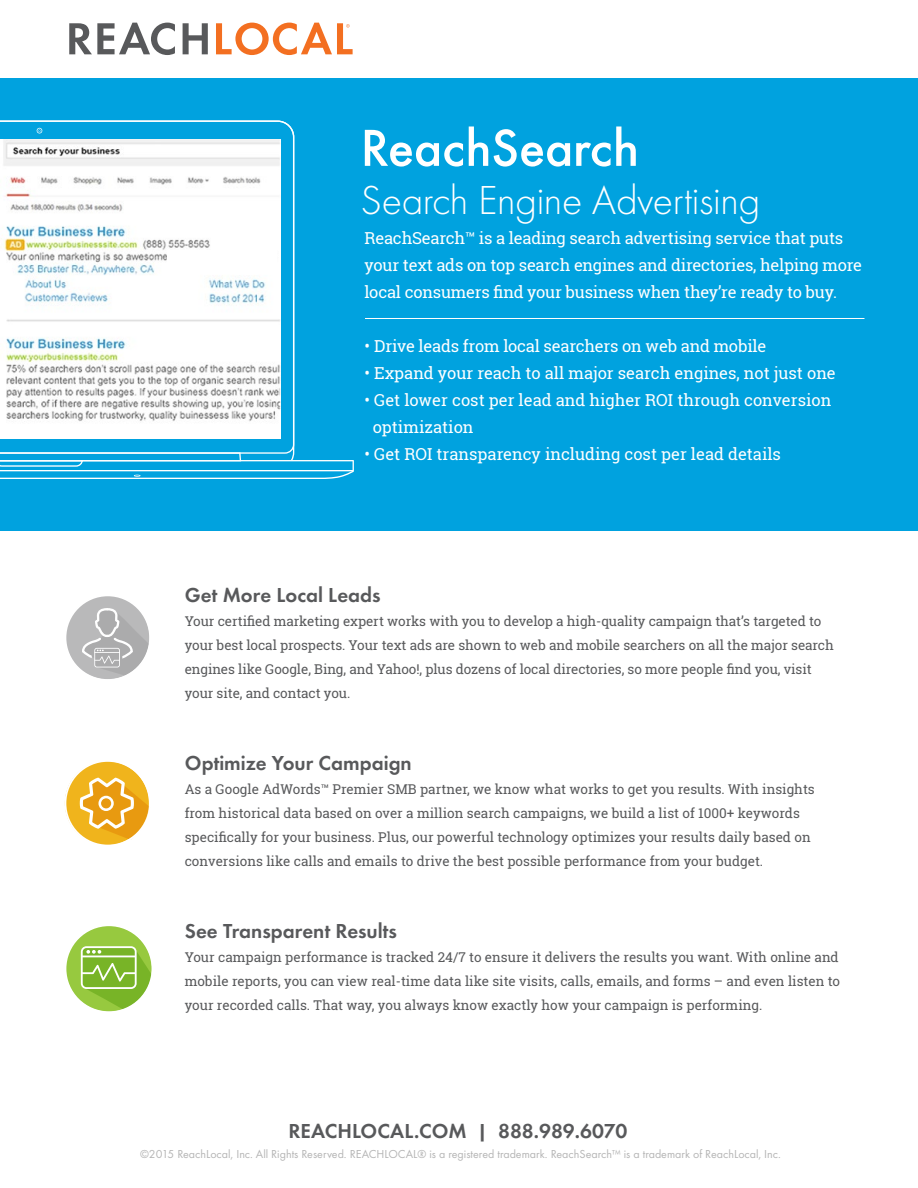
<style>
.page{position:relative;width:918px;height:1188px;background:#fff}
.page>*{position:absolute;margin:0;border:0;box-sizing:border-box;transform-origin:0 0}
.t1{font:500 54px "Function Pro";letter-spacing:-.01em;color:#fff}
.t2{font:300 42px "Function Pro";letter-spacing:-.01em;color:#fff}
.t3{font:600 21px "Function Pro";color:#58595b}
.t4{font:16.5px/27px "Roboto Slab";letter-spacing:-.015em;color:#fff}
.t5{font:13.5px/24px "Roboto Slab";color:#58595b}
.t6{font:12px "Function Pro";color:#b5b5b5}
</style>
<div class="page">
<div style="left:0;top:78px;width:918px;height:453px;background:#00a2df"></div>
<hr style="left:365px;top:318px;width:499px;height:1px;background:#fff">
<svg style="left:0;top:120px;width:294px;height:332px"></svg>
<svg style="left:0;top:452px;width:354px;height:27px"></svg>
<svg style="left:69px;top:23px;width:106px;height:32px"></svg>
<svg style="left:183px;top:23px;width:25px;height:31px"></svg>
<svg style="left:216px;top:23px;width:137px;height:32px"></svg>
<svg style="left:66px;top:596px;width:83px;height:83px"></svg>
<svg style="left:65px;top:761px;width:84px;height:84px"></svg>
<svg style="left:66px;top:926px;width:86px;height:86px"></svg>
<img style="left:0;top:140px;width:280px;height:299px">
<div style="left:167px;top:250px;width:110px;height:14px;background:#fff"></div>
<h1 class="t1" style="left:360px;top:116px;width:280px">ReachSearch</h1>
<h2 class="t2" style="left:360px;top:177px;width:401px">Search Engine Advertising</h2>
<p class="t4" style="left:364px;top:224px;width:499px">ReachSearch™ is a leading search advertising service that puts your text ads on top search engines and directories, helping more local consumers find your business when they’re ready to buy.</p>
<p class="t4" style="left:364px;top:332px;width:403px">• Drive leads from local searchers on web and mobile</p>
<p class="t4" style="left:364px;top:359px;width:473px">• Expand your reach to all major search engines, not just one</p>
<p class="t4" style="left:373px;top:386px;width:460px;text-indent:-8px">• Get lower cost per lead and higher ROI through conversion optimization</p>
<p class="t4" style="left:364px;top:440px;width:418px">• Get ROI transparency including cost per lead details</p>
<h3 class="t3" style="left:185px;top:583px;width:198px">Get More Local Leads</h3>
<p class="t5" style="left:185px;top:609px;width:651px">Your certified marketing expert works with you to develop a high-quality campaign that’s targeted to your best local prospects. Your text ads are shown to web and mobile searchers on all the major search engines like Google, Bing, and Yahoo!, plus dozens of local directories, so more people find you, visit your site, and contact you.</p>
<h3 class="t3" style="left:185px;top:751px;width:229px">Optimize Your Campaign</h3>
<p class="t5" style="left:185px;top:777px;width:632px">As a Google AdWords™ Premier SMB partner, we know what works to get you results. With insights from historical data based on over a million search campaigns, we build a list of 1000+ keywords specifically for your business. Plus, our powerful technology optimizes your results daily based on conversions like calls and emails to drive the best possible performance from your budget.</p>
<h3 class="t3" style="left:185px;top:919px;width:214px">See Transparent Results</h3>
<p class="t5" style="left:185px;top:945px;width:657px;text-align:justify">Your campaign performance is tracked 24/7 to ensure it delivers the results you want. With online and mobile reports, you can view real-time data like site visits, calls, emails, and forms – and even listen to your recorded calls. That way, you always know exactly how your campaign is performing.</p>
<h3 class="t3" style="left:288px;top:1118px;width:341px">REACHLOCAL.COM | 888.989.6070</h3>
<p class="t6" style="left:140px;top:1147px;width:642px">©2015 ReachLocal, Inc. All Rights Reserved. REACHLOCAL® is a registered trademark. ReachSearch™ is a trademark of ReachLocal, Inc.</p>
</div>
